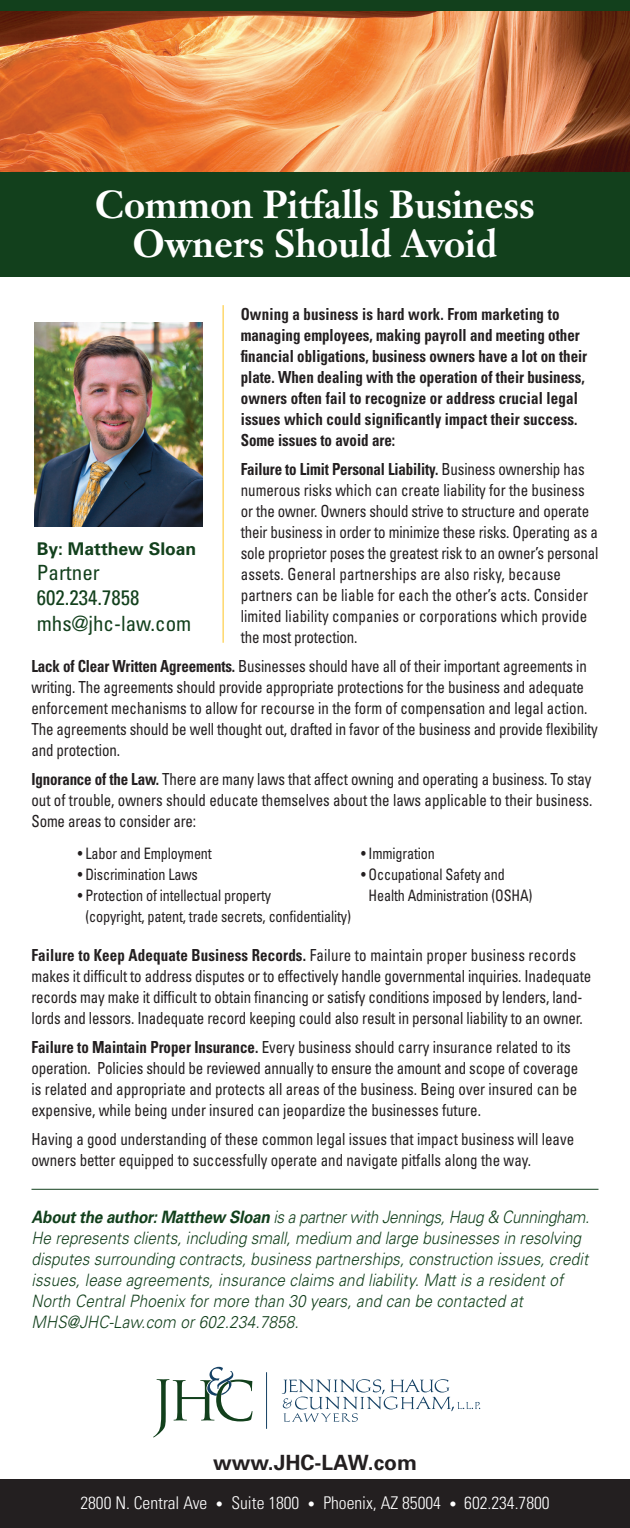
<style>
.page{position:relative;width:630px;height:1528px;background:#fff}
.page>*{position:absolute;margin:0;border:0;box-sizing:border-box;transform-origin:0 0}
.t1{font:700 38.5px/38.5px "Janson Text";color:#fff;text-align:center;scale:.95 1}
.t2{font:condensed 21px/25.2px "Univers";color:#12401c}
.t3{font:700 21px "Univers";color:#231f20}
.t4{font:300 condensed 17.5px "Univers";color:#fff}
.t5{font:700 17.5px "Univers";color:#12401c}
.t6{font:italic 300 17.15px/21px "Univers";color:#12401c;scale:.9 1}
.t7{font:condensed 16.62px/21px "Univers";letter-spacing:-.01em;color:#231f20;scale:.9 1}
.t8{font:700 condensed 16.62px/21px "Univers";color:#231f20;scale:.9 1}
.t9{font:condensed 15.75px/21px "Univers";letter-spacing:-.01em;color:#231f20;scale:.9 1}
.s1{font-weight:700}
.s2{font-size:14px}
</style>
<div class="page">
<div style="left:0;top:0;width:630px;height:27px;background:#12401c"></div>
<div style="left:0;top:170px;width:630px;height:107px;background:#12401c"></div>
<div style="left:0;top:1480px;width:630px;height:48px;background:#231f20"></div>
<img style="left:0;top:12px;width:630px;height:160px">
<hr style="left:223px;top:305px;width:1px;height:338px;background:#fec422">
<img style="left:35px;top:322px;width:167px;height:204px">
<svg style="left:153px;top:1367px;width:99px;height:70px"></svg>
<hr style="left:266px;top:1372px;width:1px;height:57px;background:#154164">
<svg style="left:282px;top:1379px;width:198px;height:43px"></svg>
<hr style="left:32px;top:1189px;width:566px;height:1px;background:#12401c">
<h1 class="t1" style="left:95px;top:185px;width:464px">Common Pitfalls Business<br>Owners Should Avoid</h1>
<p class="t8" style="left:241px;top:304px;width:387px">Owning a business is hard work. From marketing to managing employees, making payroll and meeting other financial obligations, business owners have a lot on their plate. When dealing with the operation of their business, owners often fail to recognize or address crucial legal issues which could significantly impact their success.<br>Some issues to avoid are:</p>
<p class="t7" style="left:241px;top:458px;width:399px"><span class="s1">Failure to Limit Personal Liability.</span> Business ownership has numerous risks which can create liability for the business or the owner. Owners should strive to structure and operate their business in order to minimize these risks. Operating as a sole proprietor poses the greatest risk to an owner’s personal assets. General partnerships are also risky, because partners can be liable for each the other’s acts. Consider limited liability companies or corporations which provide the most protection.</p>
<p class="t7" style="left:31px;top:655px;width:631px"><span class="s1">Lack of Clear Written Agreements.</span> Businesses should have all of their important agreements in writing. The agreements should provide appropriate protections for the business and adequate enforcement mechanisms to allow for recourse in the form of compensation and legal action.<br>The agreements should be well thought out, drafted in favor of the business and provide flexibility and protection.</p>
<p class="t7" style="left:31px;top:768px;width:625px;text-align:justify"><span class="s1">Ignorance of the Law.</span> There are many laws that affect owning and operating a business. To stay out of trouble, owners should educate themselves about the laws applicable to their business.<br>Some areas to consider are:</p>
<p class="t5" style="left:37px;top:537px;width:161px">By: Matthew Sloan</p>
<p class="t2" style="left:37px;top:560px;width:156px">Partner<br>602.234.7858 mhs@jhc-law.com</p>
<p class="t9" style="left:78px;top:843px;width:150px">• Labor and Employment</p>
<p class="t9" style="left:78px;top:864px;width:135px">• Discrimination Laws</p>
<p class="t9" style="left:85px;top:885px;width:296px;text-indent:-8px">• Protection of intellectual property<br>(copyright, patent, trade secrets, confidentiality)</p>
<p class="t9" style="left:361px;top:843px;width:84px">• Immigration</p>
<p class="t9" style="left:369px;top:864px;width:184px;text-indent:-8px">• Occupational Safety and<br>Health Administration (OSHA)</p>
<p class="t7" style="left:31px;top:944px;width:624px"><span class="s1">Failure to Keep Adequate Business Records.</span> Failure to maintain proper business records makes it difficult to address disputes or to effectively handle governmental inquiries. Inadequate records may make it difficult to obtain financing or satisfy conditions imposed by lenders, land&shy;lords and lessors. Inadequate record keeping could also result in personal liability to an owner.</p>
<p class="t7" style="left:31px;top:1036px;width:609px"><span class="s1">Failure to Maintain Proper Insurance.</span> Every business should carry insurance related to its operation. Policies should be reviewed annually to ensure the amount and scope of coverage is related and appropriate and protects all areas of the business. Being over insured can be expensive, while being under insured can jeopardize the businesses future.</p>
<p class="t7" style="left:31px;top:1127px;width:604px">Having a good understanding of these common legal issues that impact business will leave owners better equipped to successfully operate and navigate pitfalls along the way.</p>
<p class="t6" style="left:32px;top:1206px;width:622px"><span class="s1">About the author: Matthew Sloan</span> is a partner with Jennings, Haug &amp; Cunningham.<br>He represents clients, including small, medium and large businesses in resolving disputes surrounding contracts, business partnerships, construction issues, credit issues, lease agreements, insurance claims and liability. Matt is a resident of North Central Phoenix for more than 30 years, and can be contacted at MHS@JHC-Law.com or 602.234.7858.</p>
<p class="t3" style="left:213px;top:1449px;width:205px">www.JHC-LAW.com</p>
<p class="t4" style="left:80px;top:1492px;width:471px">2800 N. Central Ave <span class="s2">•</span> Suite 1800 <span class="s2">•</span> Phoenix, AZ 85004 <span class="s2">•</span> 602.234.7800</p>
</div>
